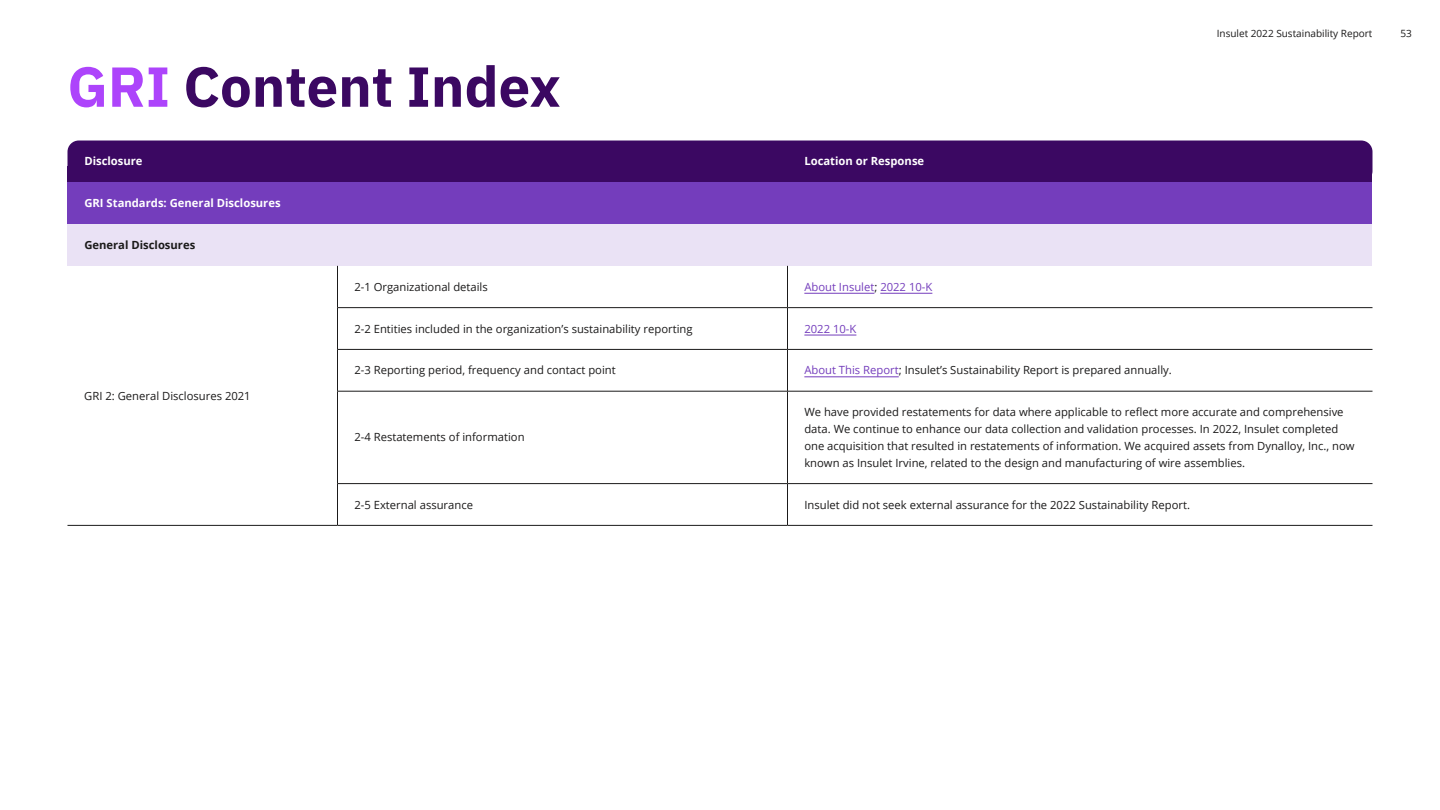
<style>
.page{position:relative;width:1440px;height:810px;background:#fff}
.page>*{position:absolute;margin:0;border:0;box-sizing:border-box;transform-origin:0 0}
.t1{font:700 56.25px "IBM Plex Sans";color:#3b0862}
.t2{font:11.25px/16.9px "Open Sans";color:#1b1a1a}
.t3{font:700 11.25px "Open Sans";color:#fff}
.t4{font:11.25px "Open Sans";color:#743dbc}
.t5{font:700 11.25px "Open Sans";color:#1b1a1a}
.t6{font:10px "Open Sans";color:#1b1a1a}
.s1{color:#ad44fb}
.s2{color:#1b1a1a}
.s3{color:#743dbc}
</style>
<div class="page">
<div style="left:68px;top:141px;width:1304px;height:41px;background:#3b0862;border-radius:11px"></div>
<div style="left:68px;top:182px;width:1304px;height:42px;background:#743dbc"></div>
<div style="left:68px;top:224px;width:1304px;height:42px;background:#eae2f5"></div>
<hr style="left:787px;top:266px;width:1px;height:41px;background:#1b1a1a">
<hr style="left:337px;top:307px;width:451px;height:1px;background:#1b1a1a">
<hr style="left:788px;top:307px;width:584px;height:1px;background:#1b1a1a">
<hr style="left:787px;top:308px;width:1px;height:41px;background:#1b1a1a">
<hr style="left:787px;top:350px;width:1px;height:41px;background:#1b1a1a">
<hr style="left:337px;top:391px;width:451px;height:1px;background:#1b1a1a">
<hr style="left:788px;top:391px;width:584px;height:1px;background:#1b1a1a">
<hr style="left:787px;top:392px;width:1px;height:91px;background:#1b1a1a">
<hr style="left:337px;top:483px;width:451px;height:1px;background:#1b1a1a">
<hr style="left:788px;top:483px;width:584px;height:1px;background:#1b1a1a">
<hr style="left:787px;top:484px;width:1px;height:41px;background:#1b1a1a">
<hr style="left:68px;top:525px;width:270px;height:1px;background:#1b1a1a">
<hr style="left:338px;top:525px;width:450px;height:1px;background:#1b1a1a">
<hr style="left:788px;top:525px;width:584px;height:1px;background:#1b1a1a">
<hr style="left:337px;top:349px;width:451px;height:1px;background:#1b1a1a">
<hr style="left:788px;top:349px;width:584px;height:1px;background:#1b1a1a">
<hr style="left:337px;top:266px;width:1px;height:41px;background:#1b1a1a">
<hr style="left:337px;top:308px;width:1px;height:41px;background:#1b1a1a">
<hr style="left:337px;top:350px;width:1px;height:41px;background:#1b1a1a">
<hr style="left:337px;top:392px;width:1px;height:91px;background:#1b1a1a">
<hr style="left:337px;top:484px;width:1px;height:41px;background:#1b1a1a">
<hr style="left:804px;top:293px;width:70px;height:1px;background:#743dbc">
<hr style="left:880px;top:293px;width:52px;height:1px;background:#743dbc">
<hr style="left:804px;top:335px;width:52px;height:1px;background:#743dbc">
<hr style="left:804px;top:377px;width:95px;height:1px;background:#743dbc">
<h1 class="t1" style="left:68px;top:42px;width:495px"><span class="s1">GRI</span> Content Index</h1>
<p class="t3" style="left:84px;top:153px;width:60px">Disclosure</p>
<p class="t3" style="left:804px;top:153px;width:121px">Location or Response</p>
<p class="t3" style="left:84px;top:195px;width:198px">GRI Standards: General Disclosures</p>
<p class="t5" style="left:84px;top:237px;width:112px">General Disclosures</p>
<p class="t2" style="left:354px;top:278px;width:135px">2-1 Organizational details</p>
<p class="t4" style="left:804px;top:279px;width:130px">About Insulet<span class="s2">;</span> 2022 10-K</p>
<p class="t2" style="left:354px;top:320px;width:340px">2-2 Entities included in the organization’s sustainability reporting</p>
<p class="t4" style="left:804px;top:321px;width:54px">2022 10-K</p>
<p class="t2" style="left:354px;top:362px;width:263px">2-3 Reporting period, frequency and contact point</p>
<p class="t2" style="left:804px;top:362px;width:369px"><span class="s3">About This Report</span>; Insulet’s Sustainability Report is prepared annually.</p>
<p class="t2" style="left:84px;top:387px;width:168px">GRI 2: General Disclosures 2021</p>
<p class="t6" style="left:1217px;top:27px;width:157px">Insulet 2022 Sustainability Report</p>
<p class="t6" style="left:1401px;top:27px;width:13px">53</p>
<p class="t2" style="left:354px;top:429px;width:172px">2-4 Restatements of information</p>
<p class="t2" style="left:804px;top:403px;width:552px">We have provided restatements for data where applicable to reflect more accurate and comprehensive data. We continue to enhance our data collection and validation processes. In 2022, Insulet completed one acquisition that resulted in restatements of information. We acquired assets from Dynalloy, Inc., now known as Insulet Irvine, related to the design and manufacturing of wire assemblies.</p>
<p class="t2" style="left:354px;top:496px;width:120px">2-5 External assurance</p>
<p class="t2" style="left:804px;top:496px;width:387px">Insulet did not seek external assurance for the 2022 Sustainability Report.</p>
</div>
